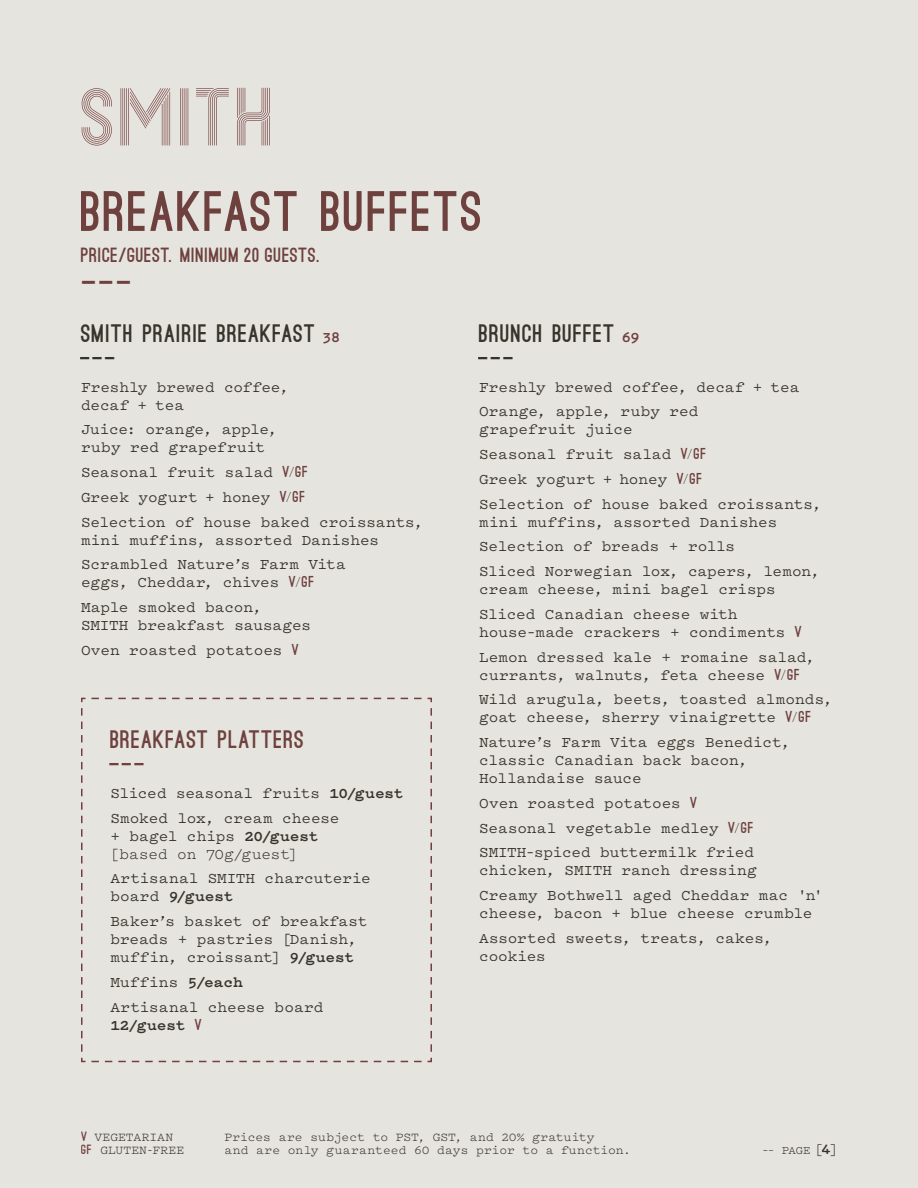
<style>
.page{position:relative;width:918px;height:1188px;background:#e6e4df}
.page>*{position:absolute;margin:0;border:0;box-sizing:border-box;transform-origin:0 0}
.t1{font:900 54px "Ostrich Sans";letter-spacing:.04em;color:#7b4947}
.t2{font:900 31.5px "Ostrich Sans";color:#7b4947;scale:1.33 1}
.t3{font:900 24px/24.8px "Ostrich Sans";letter-spacing:.045em;color:#3e3c32}
.t4{font:900 24px/24.8px "Ostrich Sans";letter-spacing:.05em;color:#7b4947}
.t5{font:900 19.5px "Ostrich Sans";letter-spacing:.035em;color:#7b4947}
.t6{font:500 15.75px/24.8px "Pitch";letter-spacing:-.005em;color:#3e3c32}
.t7{font:15.75px/18px "Pitch";letter-spacing:-.01em;color:#3e3c32}
.t8{font:700 15.75px "Pitch";letter-spacing:-.005em;color:#3e3c32}
.t9{font:12.75px/13.5px "Pitch";color:#3e3c32}
.t10{font:12px "Pitch";color:#3e3c32}
.s1{font-family:"Pitch";font-weight:700;font-size:15.75px;color:#7b4947}
.s2{font-family:"Ostrich Sans";font-weight:900;font-size:15px;color:#7b4947}
.s3{font-family:"Ostrich Sans";font-size:15px}
.s4{font-weight:700}
.s5{font-weight:500}
.s6{font-family:"Ostrich Sans";font-weight:900;color:#7b4947}
.s7{font-size:15px}
.s8{font-weight:700;font-size:15px}
</style>
<div class="page">
<svg style="left:237px;top:88px;width:33px;height:58px;background:#cdc0bb"></svg>
<svg style="left:82px;top:88px;width:30px;height:58px;background:#cec1bd"></svg>
<svg style="left:180px;top:88px;width:9px;height:58px"></svg>
<svg style="left:196px;top:88px;width:33px;height:58px;background:#d6cdc9"></svg>
<svg style="left:121px;top:88px;width:49px;height:58px;background:#d0c5c1"></svg>
<div style="left:80px;top:697px;width:353px;height:366px;background:#e6e4df"></div>
<h1 class="t1" style="left:81px;top:191px;width:403px">BREAKFAST BUFFETS</h1>
<p class="t5" style="left:81px;top:248px;width:258px">PRICE/GUEST. MINIMUM 20 GUESTS.]</p>
<h2 class="t2" style="left:82px;top:271px;width:40px">–––</h2>
<h3 class="t3" style="left:80px;top:322px;width:262px">SMITH PRAIRIE BREAKFAST <span class="s1">38 </span>–––</h3>
<p class="t6" style="left:81px;top:377px;width:209px;line-height:18px">Freshly brewed coffee, decaf + tea</p>
<p class="t6" style="left:81px;top:420px;width:198px;line-height:18px">Juice: orange, apple, ruby red grapefruit</p>
<p class="t6" style="left:81px;top:459px;width:344px">Seasonal fruit salad <span class="s2">V</span><span class="s3">/</span><span class="s2">GF<br></span>Greek yogurt + honey <span class="s2">V</span><span class="s3">/</span><span class="s2">GF<br></span>Selection of house baked croissants,</p>
<p class="t6" style="left:81px;top:527px;width:300px">mini muffins, assorted Danishes<br>Scrambled Nature’s Farm Vita</p>
<p class="t6" style="left:81px;top:569px;width:235px">eggs, Cheddar, chives <span class="s2">V</span><span class="s3">/</span><span class="s2">GF<br></span>Maple smoked bacon,</p>
<p class="t6" style="left:81px;top:612px;width:232px">SMITH breakfast sausages<br>Oven roasted potatoes <span class="s2">V</span></p>
<h3 class="t4" style="left:109px;top:728px;width:196px">BREAKFAST PLATTERS –––</h3>
<p class="t6" style="left:110px;top:780px;width:295px">Sliced seasonal fruits <span class="s4">10/guest<br></span>Smoked lox, cream cheese</p>
<p class="t7" style="left:110px;top:826px;width:210px"><span class="s5">+ bagel chips</span> <span class="s4">20/guest </span>[based on 70g/guest]</p>
<p class="t6" style="left:110px;top:869px;width:262px;line-height:18px">Artisanal SMITH charcuterie board <span class="s4">9/guest</span></p>
<p class="t6" style="left:110px;top:912px;width:259px;line-height:18px">Baker’s basket of breakfast breads + pastries [Danish, muffin, croissant] <span class="s4">9/guest</span></p>
<p class="t6" style="left:110px;top:969px;width:215px">Muffins <span class="s4">5/each<br></span>Artisanal cheese board</p>
<p class="t8" style="left:110px;top:1014px;width:93px">12/guest <span class="s2">V</span></p>
<h3 class="t3" style="left:478px;top:322px;width:163px">BRUNCH BUFFET <span class="s1">69 </span>–––</h3>
<p class="t6" style="left:479px;top:374px;width:322px">Freshly brewed coffee, decaf + tea<br>Orange, apple, ruby red</p>
<p class="t6" style="left:479px;top:416px;width:344px">grapefruit juice<br>Seasonal fruit salad <span class="s2">V</span><span class="s3">/</span><span class="s2">GF<br></span>Greek yogurt + honey <span class="s2">V</span><span class="s3">/</span><span class="s2">GF<br></span>Selection of house baked croissants,</p>
<p class="t6" style="left:479px;top:509px;width:342px">mini muffins, assorted Danishes<br>Selection of breads + rolls<br>Sliced Norwegian lox, capers, lemon,</p>
<p class="t6" style="left:479px;top:576px;width:298px">cream cheese, mini bagel crisps<br>Sliced Canadian cheese with</p>
<p class="t6" style="left:479px;top:619px;width:337px">house–made crackers + condiments <span class="s2">V<br></span>Lemon dressed kale + romaine salad,</p>
<p class="t6" style="left:479px;top:662px;width:355px">currants, walnuts, feta cheese <span class="s2">V</span><span class="s3">/</span><span class="s2">GF<br></span>Wild arugula, beets, toasted almonds,</p>
<p class="t6" style="left:479px;top:704px;width:334px">goat cheese, sherry vinaigrette <span class="s2">V</span><span class="s3">/</span><span class="s2">GF<br></span>Nature’s Farm Vita eggs Benedict,</p>
<p class="t6" style="left:479px;top:751px;width:270px;line-height:18px">classic Canadian back bacon,<br>Hollandaise sauce</p>
<p class="t6" style="left:479px;top:790px;width:276px">Oven roasted potatoes <span class="s2">V<br></span>Seasonal vegetable medley <span class="s2">V</span><span class="s3">/</span><span class="s2">GF<br></span>SMITH–spiced buttermilk fried</p>
<p class="t6" style="left:479px;top:857px;width:345px">chicken, SMITH ranch dressing<br>Creamy Bothwell aged Cheddar mac 'n'</p>
<p class="t6" style="left:479px;top:900px;width:335px">cheese, bacon + blue cheese crumble<br>Assorted sweets, treats, cakes,</p>
<p class="t6" style="left:479px;top:943px;width:68px">cookies</p>
<p class="t9" style="left:81px;top:1129px;width:105px"><span class="s6">V</span> VEGETARIAN<br><span class="s6">GF</span> GLUTEN-FREE</p>
<p class="t9" style="left:224px;top:1129px;width:408px">Prices are subject to PST, GST, and 20% gratuity<br>and are only guaranteed 60 days prior to a function.</p>
<p class="t10" style="left:761px;top:1142px;width:78px">–– PAGE <span class="s7">[</span><span class="s8">4</span><span class="s7">]</span></p>
</div>
